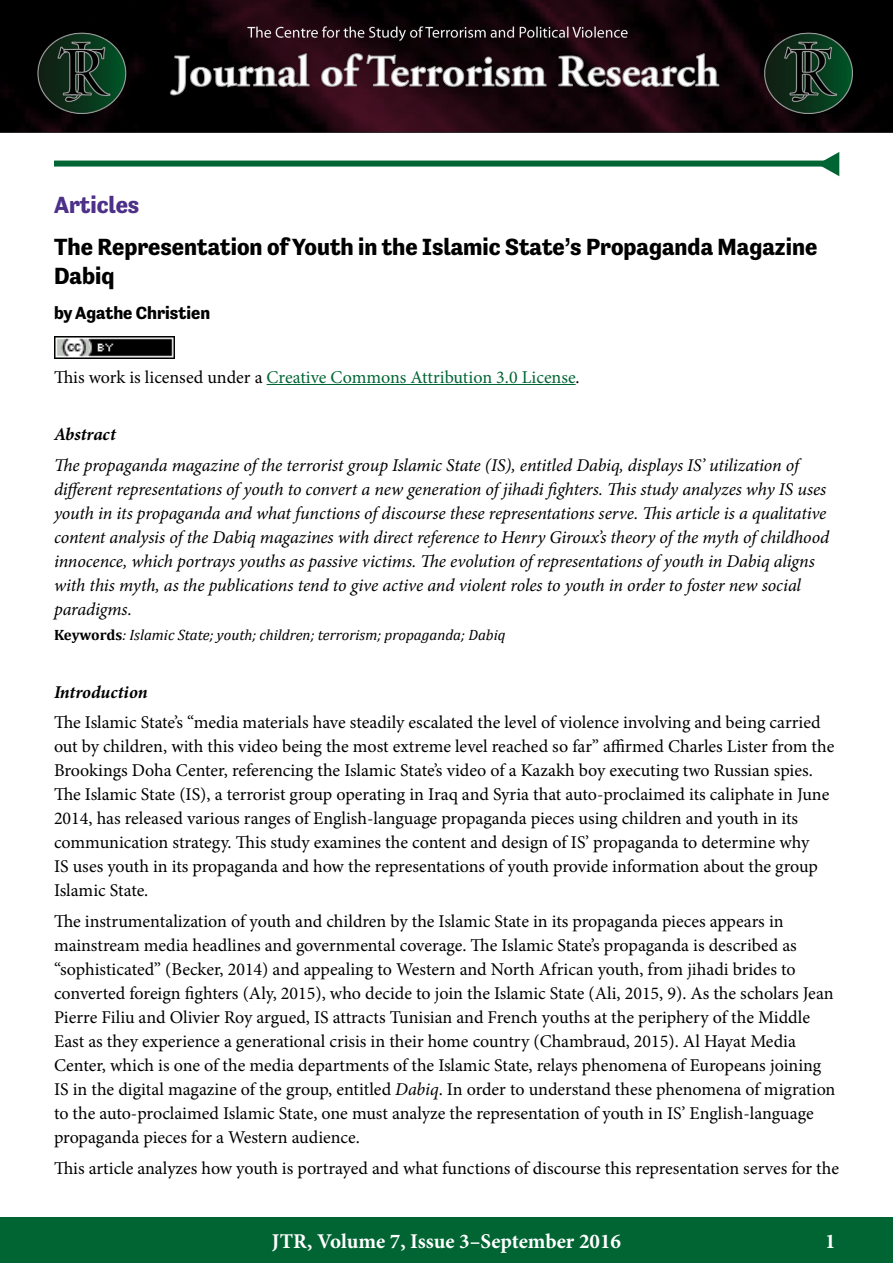
<style>
.page{position:relative;width:893px;height:1263px;background:#fff}
.page>*{position:absolute;margin:0;border:0;box-sizing:border-box;transform-origin:0 0}
.t1{font:700 24px/28.8px "Tenso";color:#000}
.t2{font:700 24px "Tenso";color:#4d3088}
.t3{font:700 21px "Minion Pro";color:#fff}
.t4{font:18px/24px "Minion Pro";color:#000}
.t5{font:italic 18px/24px "Minion Pro";letter-spacing:-.01em;color:#000}
.t6{font:18px "Minion Pro";color:#006533}
.t7{font:italic 700 18px "Minion Pro";color:#000}
.t8{font:700 18px "Tenso";color:#000}
.t9{font:italic 15px "Cambria";color:#000}
.s1{color:#000}
.s2{font-weight:700;font-style:normal}
.s3{font-style:italic}
</style>
<div class="page">
<div style="left:0;top:1217px;width:893px;height:46px;background:#006533"></div>
<img style="left:0;top:0;width:893px;height:133px">
<hr style="left:267px;top:384px;width:309px;height:1px;background:#006533">
<div style="left:54px;top:161px;width:785px;height:6px;background:#006533"></div>
<svg style="left:818px;top:152px;width:21px;height:24px"></svg>
<img style="left:54px;top:336px;width:120px;height:23px">
<h1 class="t2" style="left:54px;top:191px;width:87px">Articles</h1>
<h1 class="t1" style="left:54px;top:233px;width:765px">The Representation of Youth in the Islamic State’s Propaganda Magazine<br>Dabiq</h1>
<p class="t8" style="left:54px;top:303px;width:158px">by Agathe Christien</p>
<p class="t6" style="left:54px;top:365px;width:527px"><span class="s1">This work is licensed under a</span> Creative Commons Attribution 3.0 License<span class="s1">.</span></p>
<p class="t7" style="left:54px;top:422px;width:63px">Abstract</p>
<p class="t5" style="left:54px;top:453px;width:777px">The propaganda magazine of the terrorist group Islamic State (IS), entitled Dabiq, displays IS’ utilization of different representations of youth to convert a new generation of jihadi fighters. This study analyzes why IS uses youth in its propaganda and what functions of discourse these representations serve. This article is a qualitative content analysis of the Dabiq magazines with direct reference to Henry Giroux’s theory of the myth of childhood innocence, which portrays youths as passive victims. The evolution of representations of youth in Dabiq aligns with this myth, as the publications tend to give active and violent roles to youth in order to foster new social paradigms.</p>
<p class="t9" style="left:54px;top:624px;width:453px"><span class="s2">Keywords</span>: Islamic State; youth; children; terrorism; propaganda; Dabiq</p>
<p class="t7" style="left:54px;top:679px;width:95px">Introduction</p>
<p class="t4" style="left:54px;top:711px;width:782px">The Islamic State’s “media materials have steadily escalated the level of violence involving and being carried out by children, with this video being the most extreme level reached so far” affirmed Charles Lister from the Brookings Doha Center, referencing the Islamic State’s video of a Kazakh boy executing two Russian spies.<br>The Islamic State (IS), a terrorist group operating in Iraq and Syria that auto-proclaimed its caliphate in June 2014, has released various ranges of English-language propaganda pieces using children and youth in its communication strategy. This study examines the content and design of IS’ propaganda to determine why<br>IS uses youth in its propaganda and how the representations of youth provide information about the group Islamic State.</p>
<p class="t4" style="left:54px;top:909px;width:783px">The instrumentalization of youth and children by the Islamic State in its propaganda pieces appears in mainstream media headlines and governmental coverage. The Islamic State’s propaganda is described as “sophisticated” (Becker, 2014) and appealing to Western and North African youth, from jihadi brides to converted foreign fighters (Aly, 2015), who decide to join the Islamic State (Ali, 2015, 9). As the scholars Jean Pierre Filiu and Olivier Roy argued, IS attracts Tunisian and French youths at the periphery of the Middle East as they experience a generational crisis in their home country (Chambraud, 2015). Al Hayat Media Center, which is one of the media departments of the Islamic State, relays phenomena of Europeans joining IS in the digital magazine of the group, entitled <span class="s3">Dabiq</span>. In order to understand these phenomena of migration to the auto-proclaimed Islamic State, one must analyze the representation of youth in IS’ English-language propaganda pieces for a Western audience.</p>
<p class="t4" style="left:54px;top:1156px;width:786px">This article analyzes how youth is portrayed and what functions of discourse this representation serves for the</p>
<p class="t3" style="left:272px;top:1226px;width:350px">JTR, Volume 7, Issue 3–September 2016</p>
<p class="t3" style="left:825px;top:1226px;width:12px">1</p>
</div>
